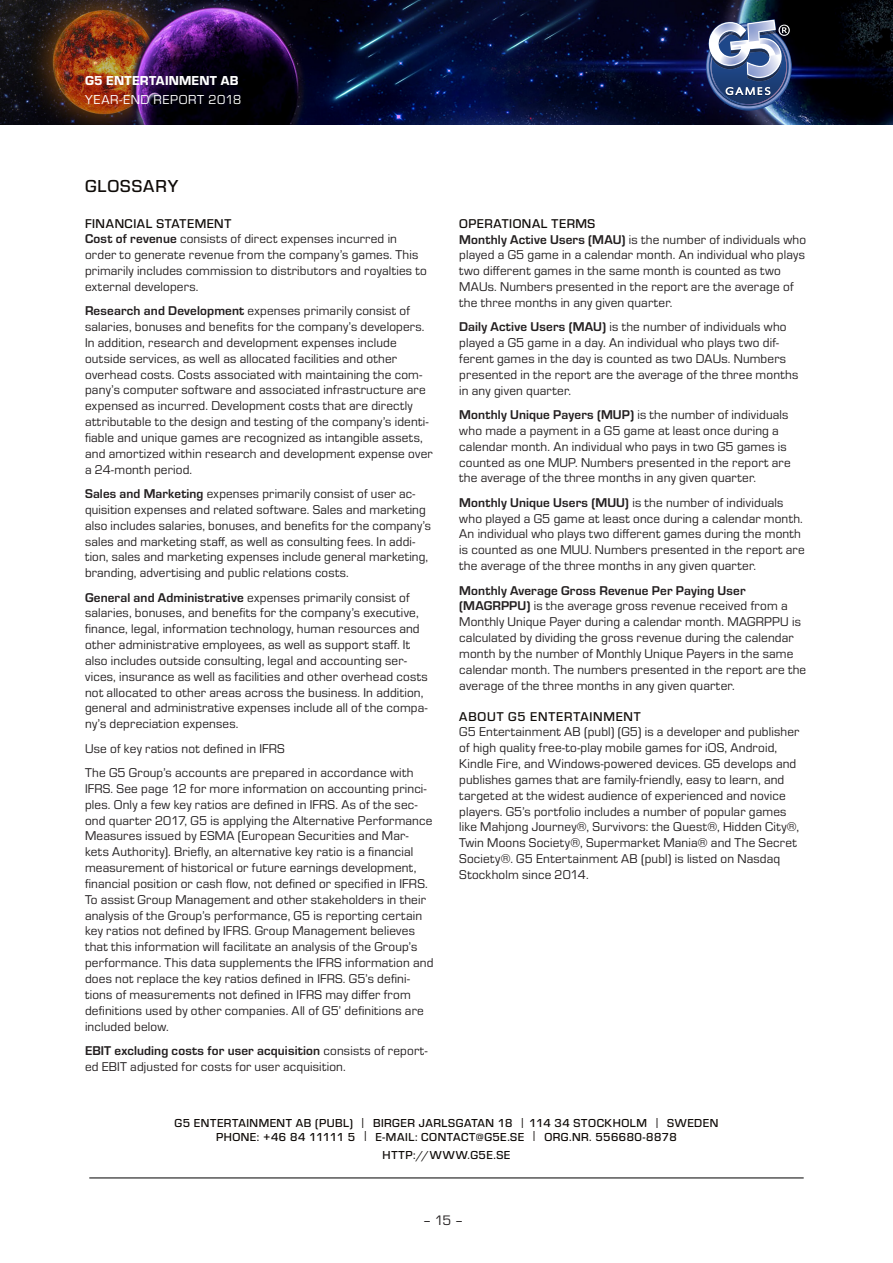
<style>
.page{position:relative;width:893px;height:1263px;background:#fff}
.page>*{position:absolute;margin:0;border:0;box-sizing:border-box;transform-origin:0 0}
.rubbe2{font:500 18px "Eurostile";letter-spacing:.055em;color:#0f0b08}
.t1{font:14.25px "Eurostile";color:#231f20}
.t2{font:13.5px "Eurostile";letter-spacing:.04em;color:#fff}
.t3{font:13.5px "Eurostile Hea";letter-spacing:.015em;color:#fff}
.brödtext{font:13.2px/15.9px "Eurostile";letter-spacing:.01em;color:#231f20}
.rubbe3{font:500 13.2px "Eurostile";letter-spacing:.04em;color:#0f0b08}
.rubbe2-2{font:500 13.2px "Eurostile";letter-spacing:.055em;color:#0f0b08}
.rubbe3-2{font:500 12px "Eurostile";letter-spacing:.04em;color:#0f0b08}
.s1{font-weight:700}
.s2{font-weight:400}
</style>
<div class="page">
<img style="left:0;top:0;width:893px;height:124px">
<hr style="left:89px;top:1178px;width:715px;height:1px;background:#000">
<img style="left:706px;top:19px;width:85px;height:90px">
<p class="t3" style="left:85px;top:71px;width:155px">G5 ENTERTAINMENT AB</p>
<p class="t2" style="left:85px;top:90px;width:158px">YEAR-END REPORT 2018</p>
<p class="rubbe2" style="left:85px;top:173px;width:95px">GLOSSARY</p>
<p class="rubbe3" style="left:85px;top:214px;width:148px">FINANCIAL STATEMENT</p>
<p class="brödtext" style="left:85px;top:231px;width:343px"><span class="s1">Cost of revenue</span> consists of direct expenses incurred in order to generate revenue from the company’s games. This primarily includes commission to distributors and royalties to external developers.</p>
<p class="brödtext" style="left:85px;top:302px;width:349px"><span class="s1">Research and Development</span> expenses primarily consist of salaries, bonuses and benefits for the company’s developers.<br>In addition, research and development expenses include outside services, as well as allocated facilities and other overhead costs. Costs associated with maintaining the com&shy;pany’s computer software and associated infrastructure are expensed as incurred. Development costs that are directly attributable to the design and testing of the company’s identi&shy;fiable and unique games are recognized as intangible assets, and amortized within research and development expense over a 24-month period.</p>
<p class="brödtext" style="left:85px;top:485px;width:348px"><span class="s1">Sales and Marketing</span> expenses primarily consist of user ac&shy;quisition expenses and related software. Sales and marketing also includes salaries, bonuses, and benefits for the company’s sales and marketing staff, as well as consulting fees. In addi&shy;tion, sales and marketing expenses include general marketing, branding, advertising and public relations costs.</p>
<p class="brödtext" style="left:85px;top:589px;width:344px"><span class="s1">General and Administrative</span> expenses primarily consist of salaries, bonuses, and benefits for the company’s executive, finance, legal, information technology, human resources and other administrative employees, as well as support staff. It also includes outside consulting, legal and accounting ser&shy;vices, insurance as well as facilities and other overhead costs not allocated to other areas across the business. In addition, general and administrative expenses include all of the compa&shy;ny’s depreciation expenses.</p>
<p class="brödtext" style="left:85px;top:740px;width:201px">Use of key ratios not defined in IFRS</p>
<p class="brödtext" style="left:85px;top:764px;width:350px">The G5 Group’s accounts are prepared in accordance with IFRS. See page 12 for more information on accounting princi&shy;ples. Only a few key ratios are defined in IFRS. As of the sec&shy;ond quarter 2017, G5 is applying the Alternative Performance Measures issued by ESMA (European Securities and Mar&shy;kets Authority). Briefly, an alternative key ratio is a financial measurement of historical or future earnings development, financial position or cash flow, not defined or specified in IFRS.<br>To assist Group Management and other stakeholders in their analysis of the Group’s performance, G5 is reporting certain key ratios not defined by IFRS. Group Management believes that this information will facilitate an analysis of the Group’s performance. This data supplements the IFRS information and does not replace the key ratios defined in IFRS. G5’s defini&shy;tions of measurements not defined in IFRS may differ from definitions used by other companies. All of G5’ definitions are included below.</p>
<p class="brödtext" style="left:85px;top:1042px;width:344px"><span class="s1">EBIT excluding costs for user acquisition</span> consists of report&shy;ed EBIT adjusted for costs for user acquisition.</p>
<p class="rubbe3" style="left:459px;top:214px;width:138px">OPERATIONAL TERMS</p>
<p class="brödtext" style="left:459px;top:231px;width:348px"><span class="s1">Monthly Active Users (MAU)</span> is the number of individuals who played a G5 game in a calendar month. An individual who plays two different games in the same month is counted as two MAUs. Numbers presented in the report are the average of the three months in any given quarter.</p>
<p class="brödtext" style="left:459px;top:318px;width:341px"><span class="s1">Daily Active Users (MAU)</span> is the number of individuals who played a G5 game in a day. An individual who plays two dif&shy;ferent games in the day is counted as two DAUs. Numbers presented in the report are the average of the three months in any given quarter.</p>
<p class="brödtext" style="left:459px;top:406px;width:333px"><span class="s1">Monthly Unique Payers (MUP)</span> is the number of individuals who made a payment in a G5 game at least once during a calendar month. An individual who pays in two G5 games is counted as one MUP. Numbers presented in the report are the average of the three months in any given quarter.</p>
<p class="brödtext" style="left:459px;top:494px;width:347px"><span class="s1">Monthly Unique Users (MUU)</span> is the number of individuals who played a G5 game at least once during a calendar month.<br>An individual who plays two different games during the month is counted as one MUU. Numbers presented in the report are the average of the three months in any given quarter.</p>
<p class="brödtext" style="left:459px;top:582px;width:349px"><span class="s1">Monthly Average Gross Revenue Per Paying User (MAGRPPU)</span> is the average gross revenue received from a Monthly Unique Payer during a calendar month. MAGRPPU is calculated by dividing the gross revenue during the calendar month by the number of Monthly Unique Payers in the same calendar month. The numbers presented in the report are the average of the three months in any given quarter.</p>
<p class="rubbe2-2" style="left:459px;top:707px;width:183px">ABOUT G5 ENTERTAINMENT</p>
<p class="brödtext" style="left:459px;top:723px;width:342px">G5 Entertainment AB (publ) (G5) is a developer and publisher of high quality free-to-play mobile games for iOS, Android, Kindle Fire, and Windows-powered devices. G5 develops and publishes games that are family-friendly, easy to learn, and targeted at the widest audience of experienced and novice players. G5’s portfolio includes a number of popular games like Mahjong Journey®, Survivors: the Quest®, Hidden City®, Twin Moons Society®, Supermarket Mania® and The Secret Society®. G5 Entertainment AB (publ) is listed on Nasdaq Stockholm since 2014.</p>
<p class="rubbe3-2" style="left:175px;top:1115px;width:545px">G5 ENTERTAINMENT AB (PUBL) <span class="s2">|</span> BIRGER JARLSGATAN 18 <span class="s2">|</span> 114 34 STOCKHOLM <span class="s2">|</span> SWEDEN</p>
<p class="rubbe3-2" style="left:216px;top:1129px;width:462px">PHONE: +46 84 11111 5 <span class="s2">|</span> E-MAIL: CONTACT@G5E.SE <span class="s2">|</span> ORG.NR. 556680-8878</p>
<p class="rubbe3-2" style="left:383px;top:1146px;width:129px">HTTP://WWW.G5E.SE</p>
<p class="t1" style="left:423px;top:1211px;width:42px">– 15 –</p>
</div>
